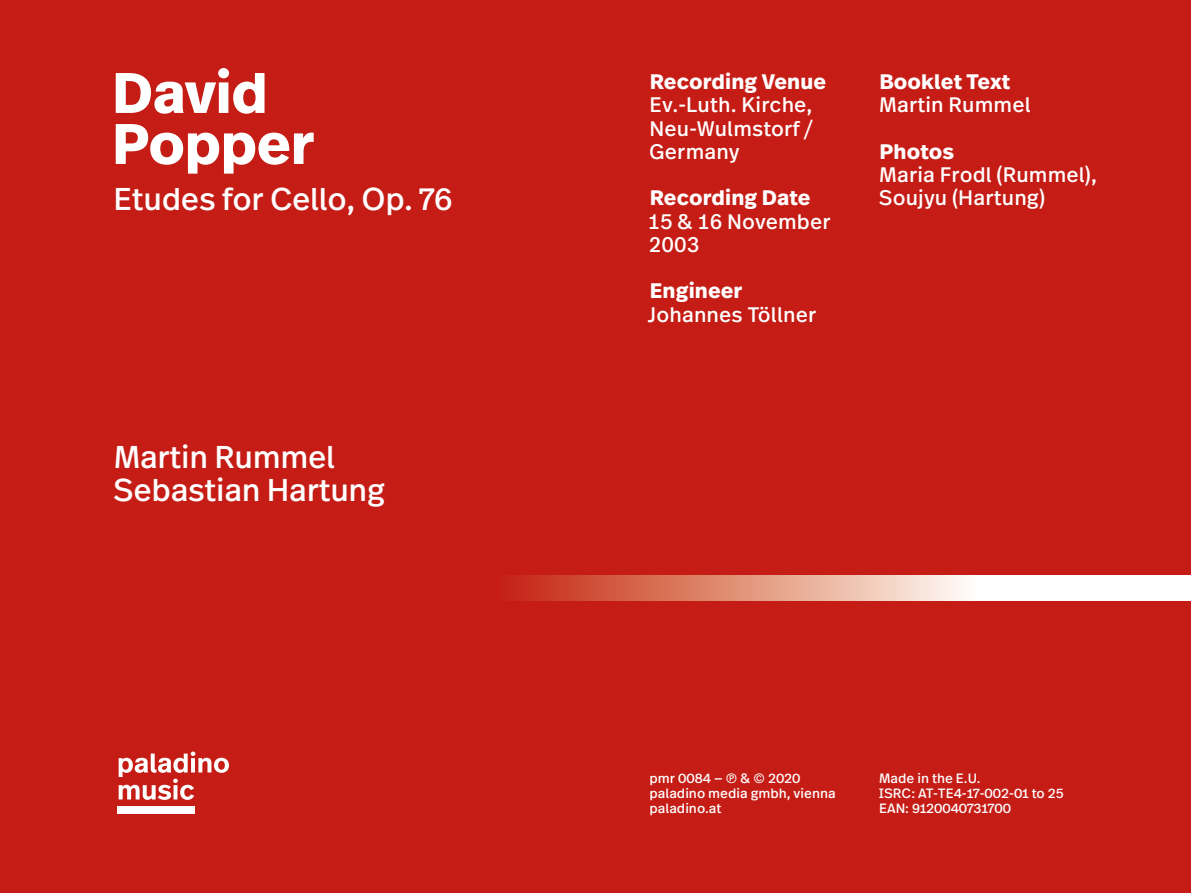
<style>
.page{position:relative;width:1191px;height:893px;background:#c51d16}
.page>*{position:absolute;margin:0;border:0;box-sizing:border-box;transform-origin:0 0}
.t1{font:700 57px/51px "Real Text Pro";letter-spacing:-.01em;color:#fff}
.t2{font:31.5px/32.2px "Real Text Pro";letter-spacing:-.01em;color:#fff}
.t3{font:21px/23.2px "Real Text Pro";letter-spacing:.005em;color:#fff}
.t4{font:700 21px "Real Text Pro";letter-spacing:.005em;color:#fff}
.t5{font:13.5px/15px "Real Text Pro";color:#fff}
</style>
<div class="page">
<svg style="left:516px;top:576px;width:675px;height:25px;background:#ebb6a8"></svg>
<div style="left:117px;top:806px;width:78px;height:7px;background:#fff"></div>
<svg style="left:119px;top:752px;width:110px;height:48px"></svg>
<h1 class="t1" style="left:112px;top:66px;width:204px">David<br>Popper</h1>
<h2 class="t2" style="left:114px;top:183px;width:341px">Etudes for Cello, Op. 76</h2>
<h2 class="t2" style="left:113px;top:441px;width:273px">Martin Rummel<br>Sebastian Hartung</h2>
<p class="t4" style="left:650px;top:66px;width:178px">Recording Venue</p>
<p class="t3" style="left:649px;top:93px;width:166px;text-align:justify">Ev.-Luth. Kirche, Neu-Wulmstorf / Germany</p>
<p class="t4" style="left:650px;top:183px;width:162px">Recording Date</p>
<p class="t3" style="left:647px;top:209px;width:185px">15 &amp; 16 November<br>2003</p>
<p class="t4" style="left:650px;top:276px;width:94px">Engineer</p>
<p class="t3" style="left:647px;top:302px;width:170px">Johannes Töllner</p>
<p class="t4" style="left:879px;top:66px;width:132px">Booklet Text</p>
<p class="t3" style="left:879px;top:93px;width:153px">Martin Rummel</p>
<p class="t4" style="left:879px;top:136px;width:76px">Photos</p>
<p class="t3" style="left:879px;top:163px;width:220px">Maria Frodl (Rummel),<br>Soujyu (Hartung)</p>
<p class="t5" style="left:649px;top:771px;width:188px">pmr 0084 — ℗ &amp; © 2020 paladino media gmbh, vienna paladino.at</p>
<p class="t5" style="left:879px;top:771px;width:186px">Made in the E.U.<br>ISRC: AT-TE4-17-002-01 to 25<br>EAN: 9120040731700</p>
</div>
